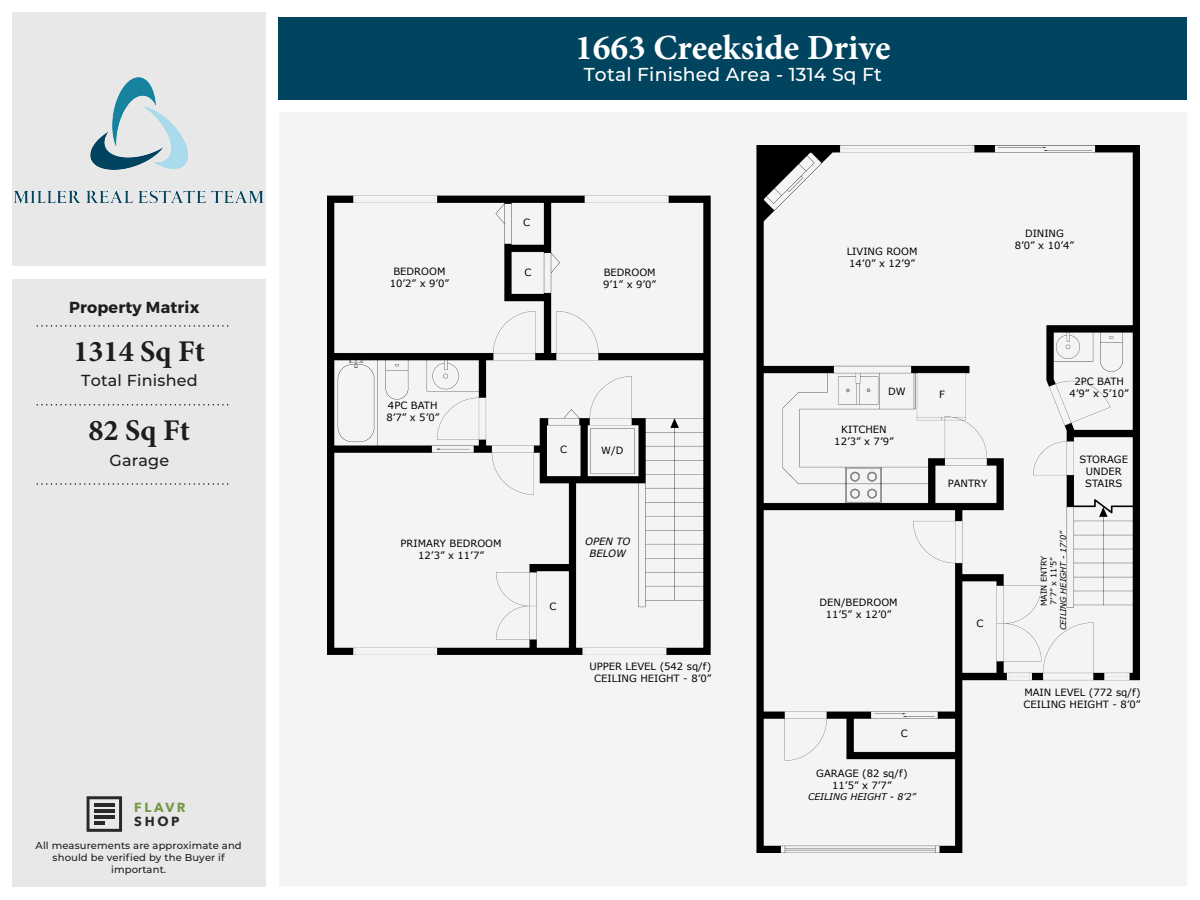
<style>
.page{position:relative;width:1200px;height:900px;background:#fff}
.page>*{position:absolute;margin:0;border:0;box-sizing:border-box;transform-origin:0 0}
.t1{font:700 35.32px "Minion Pro";color:#fff}
.t2{font:700 30.12px "Minion Pro";color:#1d1d1b}
.t3{font:500 18.76px "Montserrat";letter-spacing:.01em;color:#fff}
.t4{font:500 16px "Montserrat";letter-spacing:.01em;color:#1d1d1b}
.t5{font:700 16px "Montserrat";letter-spacing:.01em;color:#1d1d1b}
.t6{font:700 13.16px "Avenir Next";letter-spacing:.195em;color:#749843}
.t7{font:700 13.16px "Avenir Next";color:#282827}
.t8{font:10px/12px "Verdana";color:#000;text-align:center}
.t9{font:500 10px/12px "Montserrat";letter-spacing:.01em;color:#1d1d1b;text-align:center}
.t10{font:italic 10px/12px "Verdana";color:#000;text-align:center}
.t11{font:italic 9.2px "Verdana";color:#000}
.t12{font:8px/9.6px "Verdana";color:#000}
.t13{font:italic 8px "Verdana";letter-spacing:-.005em;color:#000}
</style>
<div class="page">
<div style="left:279px;top:112px;width:908px;height:774px;background:#f4f4f4"></div>
<div style="left:12px;top:12px;width:254px;height:875px;background:#e8e8e8"></div>
<div style="left:12px;top:266px;width:267px;height:13px;background:#fff"></div>
<svg style="left:87px;top:796px;width:35px;height:36px"></svg>
<div style="left:279px;top:17px;width:908px;height:83px;background:#01445f"></div>
<img style="left:14px;top:77px;width:250px;height:126px">
<svg style="left:37px;top:325px;width:192px;height:2px"></svg>
<svg style="left:37px;top:404px;width:192px;height:2px"></svg>
<svg style="left:37px;top:483px;width:192px;height:2px"></svg>
<img style="left:327px;top:145px;width:813px;height:707px">
<h3 class="t5" style="left:69px;top:297px;width:132px">Property Matrix</h3>
<h2 class="t2" style="left:74px;top:330px;width:133px">1314 Sq Ft</h2>
<h3 class="t4" style="left:81px;top:369px;width:118px">Total Finished</h3>
<h2 class="t2" style="left:89px;top:409px;width:103px">82 Sq Ft</h2>
<h3 class="t4" style="left:110px;top:449px;width:61px">Garage</h3>
<h3 class="t6" style="left:134px;top:796px;width:53px">FLAVR</h3>
<h3 class="t7" style="left:134px;top:810px;width:47px">SHOP</h3>
<p class="t9" style="left:36px;top:839px;width:208px">All measurements are approximate and should be verified by the Buyer if important.</p>
<h1 class="t1" style="left:575px;top:23px;width:317px">1663 Creekside Drive</h1>
<h3 class="t3" style="left:584px;top:62px;width:300px">Total Finished Area - 1314 Sq Ft</h3>
<p class="t8" style="left:523px;top:217px;width:8px">C</p>
<p class="t8" style="left:390px;top:266px;width:61px">BEDROOM<br>10’2” x 9’0”</p>
<p class="t8" style="left:603px;top:266px;width:54px;text-align:left">BEDROOM<br>9’1” x 9’0”</p>
<p class="t8" style="left:524px;top:267px;width:8px">C</p>
<p class="t8" style="left:386px;top:399px;width:54px;text-align:left">4PC BATH<br>8’7” x 5’0”</p>
<p class="t8" style="left:401px;top:538px;width:102px">PRIMARY BEDROOM<br>12’3” x 11’7”</p>
<p class="t8" style="left:560px;top:443px;width:8px">C</p>
<p class="t8" style="left:601px;top:445px;width:24px">W/D</p>
<p class="t8" style="left:549px;top:600px;width:8px">C</p>
<p class="t10" style="left:585px;top:535px;width:47px">OPEN TO<br>BELOW</p>
<p class="t8" style="left:589px;top:661px;width:123px">UPPER LEVEL (542 sq/f)<br>CEILING HEIGHT - 8’0”</p>
<p class="t8" style="left:847px;top:246px;width:72px;text-align:left">LIVING ROOM<br>14’0” x 12’9”</p>
<p class="t8" style="left:1015px;top:227px;width:61px">DINING<br>8’0” x 10’4”</p>
<p class="t8" style="left:888px;top:385px;width:19px">DW</p>
<p class="t8" style="left:939px;top:388px;width:7px">F</p>
<p class="t8" style="left:834px;top:423px;width:61px">KITCHEN<br>12’3” x 7’9”</p>
<p class="t8" style="left:948px;top:478px;width:41px">PANTRY</p>
<p class="t8" style="left:820px;top:597px;width:80px">DEN/BEDROOM<br>11’5” x 12’0”</p>
<p class="t8" style="left:901px;top:728px;width:8px">C</p>
<p class="t8" style="left:816px;top:768px;width:93px">GARAGE (82 sq/f)<br>11’5” x 7’7”</p>
<p class="t11" style="left:808px;top:791px;width:109px">CEILING HEIGHT - 8’2”</p>
<p class="t8" style="left:976px;top:617px;width:8px">C</p>
<p class="t8" style="left:1070px;top:375px;width:61px">2PC BATH<br>4’9” x 5’10”</p>
<p class="t8" style="left:1080px;top:453px;width:50px">STORAGE<br>UNDER<br>STAIRS</p>
<p class="t13" style="left:1058px;top:630px;width:101px;rotate:-90deg">CEILING HEIGHT - 17’0”</p>
<p class="t12" style="left:1039px;top:606px;width:52px;rotate:-90deg">MAIN ENTRY<br>7’7” x 11’5”</p>
<p class="t8" style="left:1024px;top:686px;width:119px;text-align:left">MAIN LEVEL (772 sq/f)<br>CEILING HEIGHT - 8’0”</p>
</div>
